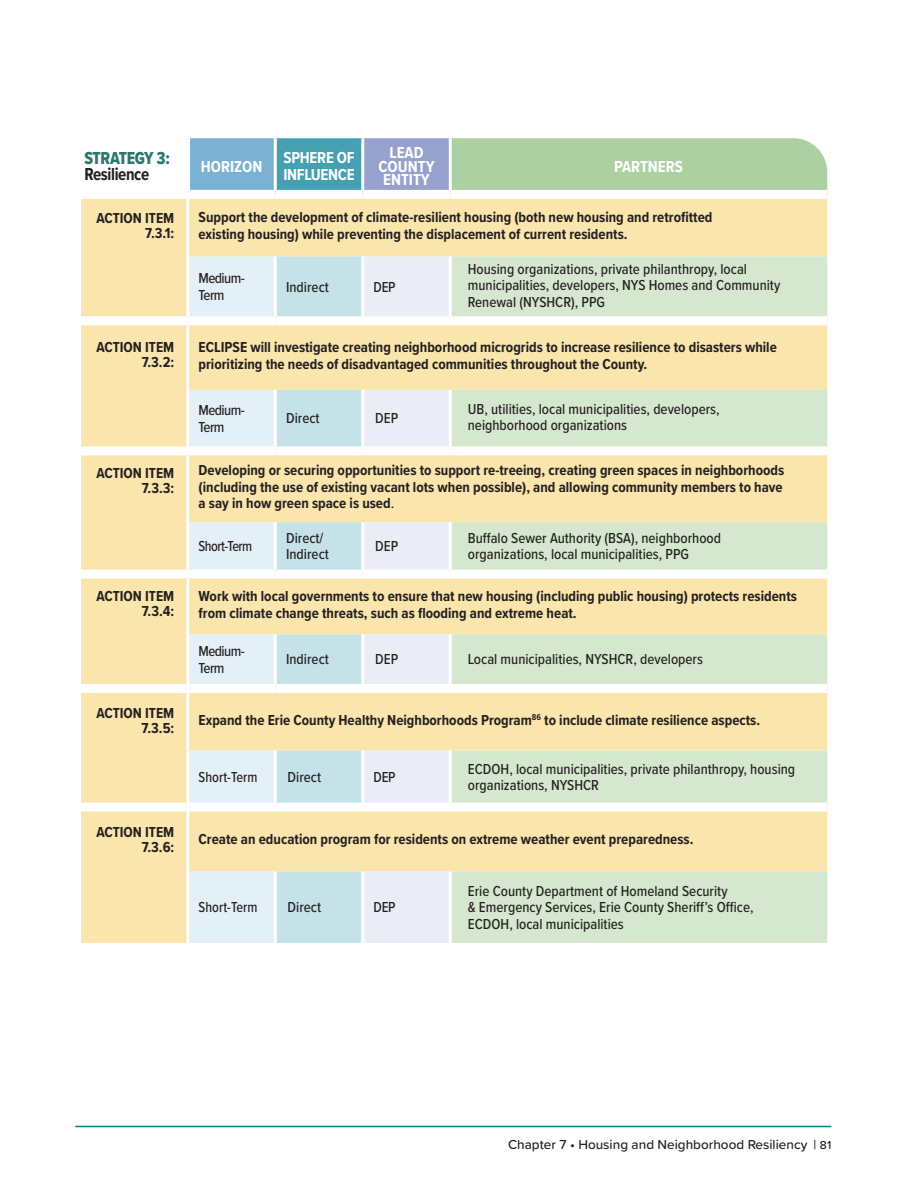
<style>
.page{position:relative;width:918px;height:1188px;background:#fff}
.page>*{position:absolute;margin:0;border:0;box-sizing:border-box;transform-origin:0 0}
.t1{font:18px "Proxima Nova Cond Extrabld";letter-spacing:-.02em;color:#2b776b;scale:.95 1}
.t2{font:700 18px "Proxima Nova Cond";letter-spacing:-.02em;color:#231f20;scale:.95 1}
.t3{font:700 16.5px/13.8px "Proxima Nova Cond";color:#fff;text-align:center}
.t4{font:700 16.5px/16.8px "Proxima Nova Cond";letter-spacing:-.02em;color:#fff}
.t5{font:700 15px/15px "Proxima Nova Cond";color:#231f20;text-align:right}
.t6{font:500 15px/16.5px "Proxima Nova Cond";color:#231f20}
.t7{font:500 15px/16.5px "Proxima Nova Cond";letter-spacing:-.04em;color:#231f20}
.t8{font:500 15px "Proxima Nova Cond";color:#231f20;scale:.95 1}
.t9{font:500 15px "Proxima Nova Cond";letter-spacing:-.04em;color:#231f20;scale:.95 1}
.t10{font:500 13.5px "Proxima Soft";color:#231f20}
.s1{font-weight:500}
.s2{font-size:12px}
</style>
<div class="page">
<hr style="left:75px;top:1126px;width:756px;height:1px;background:#097891">
<div style="left:188px;top:138px;width:87px;height:56px;background:#7db1d4"></div>
<div style="left:275px;top:138px;width:88px;height:56px;background:#45a0b2"></div>
<div style="left:363px;top:138px;width:87px;height:56px;background:#96a1ce"></div>
<div style="left:450px;top:138px;width:377px;height:56px;background:#add0a2"></div>
<div style="left:82px;top:199px;width:745px;height:744px;background:#fae5ad"></div>
<svg style="left:188px;top:256px;width:87px;height:687px;background:#eeead4"></svg>
<svg style="left:275px;top:256px;width:88px;height:687px;background:#dee3cb"></svg>
<svg style="left:363px;top:256px;width:87px;height:687px;background:#f1e9d3"></svg>
<svg style="left:450px;top:256px;width:377px;height:687px;background:#e7e6bf"></svg>
<hr style="left:186px;top:138px;width:4px;height:52px;background:#fff">
<hr style="left:274px;top:390px;width:3px;height:56px;background:#fff">
<hr style="left:361px;top:390px;width:3px;height:56px;background:#fff">
<hr style="left:449px;top:390px;width:3px;height:56px;background:#fff">
<hr style="left:274px;top:256px;width:3px;height:60px;background:#fff">
<hr style="left:361px;top:256px;width:3px;height:60px;background:#fff">
<hr style="left:449px;top:256px;width:3px;height:60px;background:#fff">
<hr style="left:274px;top:138px;width:3px;height:52px;background:#fff">
<hr style="left:361px;top:138px;width:3px;height:52px;background:#fff">
<hr style="left:449px;top:138px;width:3px;height:52px;background:#fff">
<div style="left:188px;top:190px;width:87px;height:9px;background:#fff"></div>
<div style="left:275px;top:190px;width:88px;height:9px;background:#fff"></div>
<div style="left:363px;top:190px;width:87px;height:9px;background:#fff"></div>
<div style="left:450px;top:190px;width:377px;height:9px;background:#fff"></div>
<hr style="left:274px;top:522px;width:3px;height:48px;background:#fff">
<hr style="left:361px;top:522px;width:3px;height:48px;background:#fff">
<hr style="left:449px;top:522px;width:3px;height:48px;background:#fff">
<hr style="left:274px;top:634px;width:3px;height:50px;background:#fff">
<hr style="left:361px;top:634px;width:3px;height:50px;background:#fff">
<hr style="left:449px;top:634px;width:3px;height:50px;background:#fff">
<hr style="left:274px;top:751px;width:3px;height:52px;background:#fff">
<hr style="left:361px;top:751px;width:3px;height:52px;background:#fff">
<hr style="left:449px;top:751px;width:3px;height:52px;background:#fff">
<hr style="left:274px;top:872px;width:3px;height:71px;background:#fff">
<hr style="left:361px;top:872px;width:3px;height:71px;background:#fff">
<hr style="left:449px;top:872px;width:3px;height:71px;background:#fff">
<hr style="left:186px;top:199px;width:3px;height:57px;background:#fff">
<hr style="left:186px;top:256px;width:3px;height:60px;background:#fff">
<hr style="left:186px;top:390px;width:3px;height:56px;background:#fff">
<hr style="left:186px;top:522px;width:3px;height:48px;background:#fff">
<hr style="left:186px;top:634px;width:3px;height:54px;background:#fff">
<hr style="left:186px;top:751px;width:3px;height:56px;background:#fff">
<hr style="left:186px;top:872px;width:3px;height:71px;background:#fff">
<div style="left:81px;top:316px;width:107px;height:9px;background:#fff"></div>
<div style="left:81px;top:570px;width:107px;height:9px;background:#fff"></div>
<div style="left:81px;top:684px;width:105px;height:9px;background:#fff"></div>
<div style="left:81px;top:803px;width:105px;height:9px;background:#fff"></div>
<div style="left:81px;top:446px;width:107px;height:9px;background:#fff"></div>
<hr style="left:186px;top:325px;width:3px;height:65px;background:#fff">
<div style="left:188px;top:316px;width:87px;height:9px;background:#fff"></div>
<div style="left:275px;top:316px;width:88px;height:9px;background:#fff"></div>
<div style="left:363px;top:316px;width:87px;height:9px;background:#fff"></div>
<div style="left:450px;top:316px;width:377px;height:9px;background:#fff"></div>
<hr style="left:186px;top:455px;width:3px;height:67px;background:#fff">
<div style="left:188px;top:446px;width:87px;height:9px;background:#fff"></div>
<div style="left:275px;top:446px;width:88px;height:9px;background:#fff"></div>
<div style="left:363px;top:446px;width:87px;height:9px;background:#fff"></div>
<div style="left:450px;top:446px;width:377px;height:9px;background:#fff"></div>
<hr style="left:186px;top:579px;width:3px;height:55px;background:#fff">
<div style="left:188px;top:570px;width:87px;height:9px;background:#fff"></div>
<div style="left:275px;top:570px;width:88px;height:9px;background:#fff"></div>
<div style="left:363px;top:570px;width:87px;height:9px;background:#fff"></div>
<div style="left:450px;top:570px;width:377px;height:9px;background:#fff"></div>
<hr style="left:186px;top:689px;width:3px;height:62px;background:#fff">
<div style="left:189px;top:684px;width:86px;height:9px;background:#fff"></div>
<div style="left:275px;top:684px;width:88px;height:9px;background:#fff"></div>
<div style="left:363px;top:684px;width:87px;height:9px;background:#fff"></div>
<div style="left:450px;top:684px;width:377px;height:9px;background:#fff"></div>
<hr style="left:186px;top:807px;width:3px;height:65px;background:#fff">
<div style="left:189px;top:803px;width:86px;height:9px;background:#fff"></div>
<div style="left:275px;top:803px;width:88px;height:9px;background:#fff"></div>
<div style="left:363px;top:803px;width:87px;height:9px;background:#fff"></div>
<div style="left:450px;top:803px;width:377px;height:9px;background:#fff"></div>
<p class="t1" style="left:84px;top:145px;width:91px">STRATEGY 3:</p>
<p class="t2" style="left:84px;top:161px;width:70px">Resilience</p>
<p class="t3" style="left:201px;top:159px;width:63px">HORIZON</p>
<p class="t4" style="left:283px;top:149px;width:73px">SPHERE OF<br>INFLUENCE</p>
<p class="t3" style="left:378px;top:145px;width:58px">LEAD<br>COUNTY<br>ENTITY</p>
<p class="t3" style="left:614px;top:159px;width:71px">PARTNERS</p>
<p class="t5" style="left:96px;top:210px;width:79px">ACTION ITEM<br>7.3.1:</p>
<p class="t5" style="left:199px;top:209px;width:515px;line-height:16.5px;text-align:left">Support the development of climate-resilient housing (both new housing and retrofitted existing housing) while preventing the displacement of current residents.</p>
<p class="t7" style="left:199px;top:270px;width:48px">Medium-<br>Term</p>
<p class="t6" style="left:286px;top:278px;width:44px">Indirect</p>
<p class="t6" style="left:374px;top:278px;width:24px">DEP</p>
<p class="t6" style="left:468px;top:260px;width:314px">Housing organizations, private philanthropy, local municipalities, developers, NYS Homes and Community<br>Renewal (NYSHCR), PPG</p>
<p class="t5" style="left:96px;top:339px;width:79px">ACTION ITEM<br>7.3.2:</p>
<p class="t5" style="left:199px;top:339px;width:580px;line-height:16.5px;text-align:left">ECLIPSE will investigate creating neighborhood microgrids to increase resilience to disasters while prioritizing the needs of disadvantaged communities throughout the County.</p>
<p class="t7" style="left:199px;top:401px;width:48px">Medium-<br>Term</p>
<p class="t6" style="left:286px;top:410px;width:35px">Direct</p>
<p class="t6" style="left:375px;top:410px;width:25px">DEP</p>
<p class="t6" style="left:468px;top:400px;width:253px">UB, utilities, local municipalities, developers, neighborhood organizations</p>
<p class="t5" style="left:96px;top:465px;width:79px">ACTION ITEM<br>7.3.3:</p>
<p class="t5" style="left:199px;top:462px;width:587px;line-height:16.5px;text-align:justify">Developing or securing opportunities to support re-treeing, creating green spaces in neighborhoods (including the use of existing vacant lots when possible), and allowing community members to have a say in how green space is used<span class="s1">.</span></p>
<p class="t9" style="left:199px;top:535px;width:58px">Short-Term</p>
<p class="t6" style="left:286px;top:529px;width:44px">Direct/<br>Indirect</p>
<p class="t6" style="left:375px;top:537px;width:25px">DEP</p>
<p class="t6" style="left:468px;top:529px;width:255px">Buffalo Sewer Authority (BSA), neighborhood organizations, local municipalities, PPG</p>
<p class="t5" style="left:96px;top:588px;width:79px">ACTION ITEM<br>7.3.4:</p>
<p class="t5" style="left:199px;top:588px;width:600px;line-height:16.5px;text-align:left">Work with local governments to ensure that new housing (including public housing) protects residents from climate change threats, such as flooding and extreme heat.</p>
<p class="t7" style="left:199px;top:642px;width:48px">Medium-<br>Term</p>
<p class="t6" style="left:286px;top:651px;width:44px">Indirect</p>
<p class="t6" style="left:375px;top:651px;width:25px">DEP</p>
<p class="t6" style="left:468px;top:651px;width:237px">Local municipalities, NYSHCR, developers</p>
<p class="t5" style="left:96px;top:706px;width:79px">ACTION ITEM<br>7.3.5:</p>
<p class="t5" style="left:199px;top:712px;width:563px">Expand the Erie County Healthy Neighborhoods Program<sup>86</sup> to include climate resilience aspects.</p>
<p class="t8" style="left:199px;top:766px;width:63px">Short-Term</p>
<p class="t6" style="left:288px;top:768px;width:35px">Direct</p>
<p class="t6" style="left:374px;top:768px;width:24px">DEP</p>
<p class="t6" style="left:468px;top:760px;width:329px">ECDOH, local municipalities, private philanthropy, housing organizations, NYSHCR</p>
<p class="t5" style="left:96px;top:824px;width:79px">ACTION ITEM<br>7.3.6:</p>
<p class="t5" style="left:199px;top:832px;width:496px">Create an education program for residents on extreme weather event preparedness.</p>
<p class="t8" style="left:199px;top:896px;width:63px">Short-Term</p>
<p class="t6" style="left:288px;top:899px;width:35px">Direct</p>
<p class="t6" style="left:374px;top:899px;width:24px">DEP</p>
<p class="t6" style="left:468px;top:882px;width:287px">Erie County Department of Homeland Security<br>&amp; Emergency Services, Erie County Sheriff’s Office,<br>ECDOH, local municipalities</p>
<p class="t10" style="left:508px;top:1134px;width:325px">Chapter 7 • Housing and Neighborhood Resiliency | <span class="s2">81</span></p>
</div>
